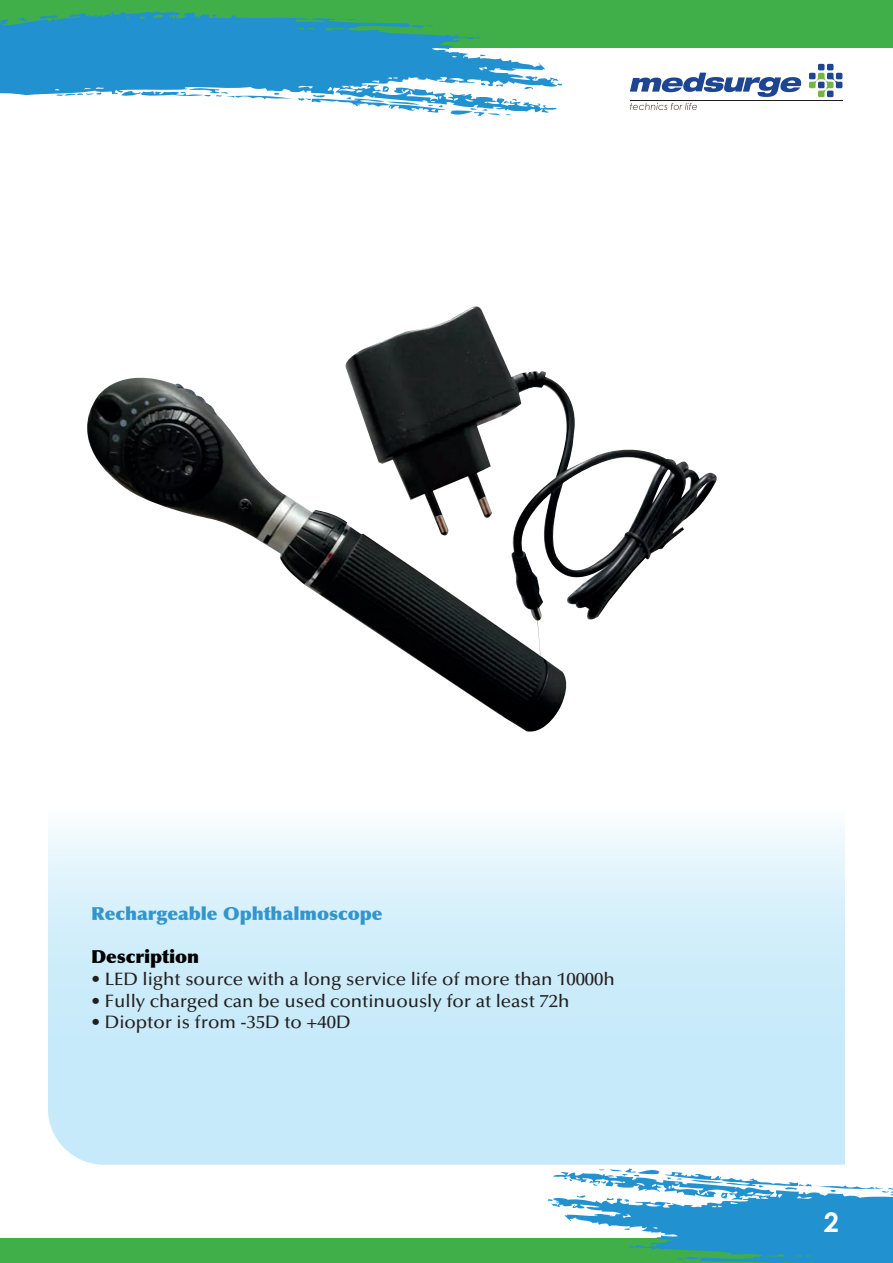
<style>
.page{position:relative;width:893px;height:1263px;background:#fff}
.page>*{position:absolute;margin:0;border:0;box-sizing:border-box;transform-origin:0 0}
.t1{font:700 27px "Century Gothic";color:#fff}
.t2{font:500 18px "Optima LT Std";color:#231f20;scale:1.04 1}
.t3{font:900 18px "Optima LT Std";color:#3296cd;scale:1.04 1}
.t4{font:900 18px "Optima LT Std";color:#000001;scale:1.04 1}
</style>
<div class="page">
<div style="left:0;top:0;width:892px;height:48px;background:#40ae49"></div>
<div style="left:0;top:1239px;width:892px;height:24px;background:#40ae49"></div>
<svg style="left:809px;top:64px;width:33px;height:33px"></svg>
<svg style="left:630px;top:103px;width:67px;height:7px"></svg>
<svg style="left:630px;top:73px;width:171px;height:24px"></svg>
<svg style="left:0;top:11px;width:559px;height:102px;fill:#2291d0"></svg>
<svg style="left:211px;top:14px;width:7px;height:3px"></svg>
<svg style="left:410px;top:24px;width:23px;height:6px"></svg>
<svg style="left:480px;top:54px;width:6px;height:2px"></svg>
<svg style="left:121px;top:83px;width:395px;height:33px"></svg>
<svg style="left:548px;top:1168px;width:344px;height:95px"></svg>
<svg style="left:48px;top:828px;width:797px;height:337px;background:#d0edfa"></svg>
<img style="left:87px;top:306px;width:630px;height:426px">
<svg style="left:547px;top:453px;width:126px;height:130px"></svg>
<svg style="left:681px;top:475px;width:27px;height:23px"></svg>
<p class="t3" style="left:91px;top:903px;width:282px">Rechargeable Ophthalmoscope</p>
<p class="t4" style="left:91px;top:946px;width:106px">Description</p>
<p class="t2" style="left:91px;top:969px;width:505px">• LED light source with a long service life of more than 10000h</p>
<p class="t2" style="left:91px;top:990px;width:462px">• Fully charged can be used continuously for at least 72h</p>
<p class="t2" style="left:91px;top:1012px;width:251px">• Dioptor is from -35D to +40D</p>
<h1 class="t1" style="left:824px;top:1202px;width:17px">2</h1>
</div>
